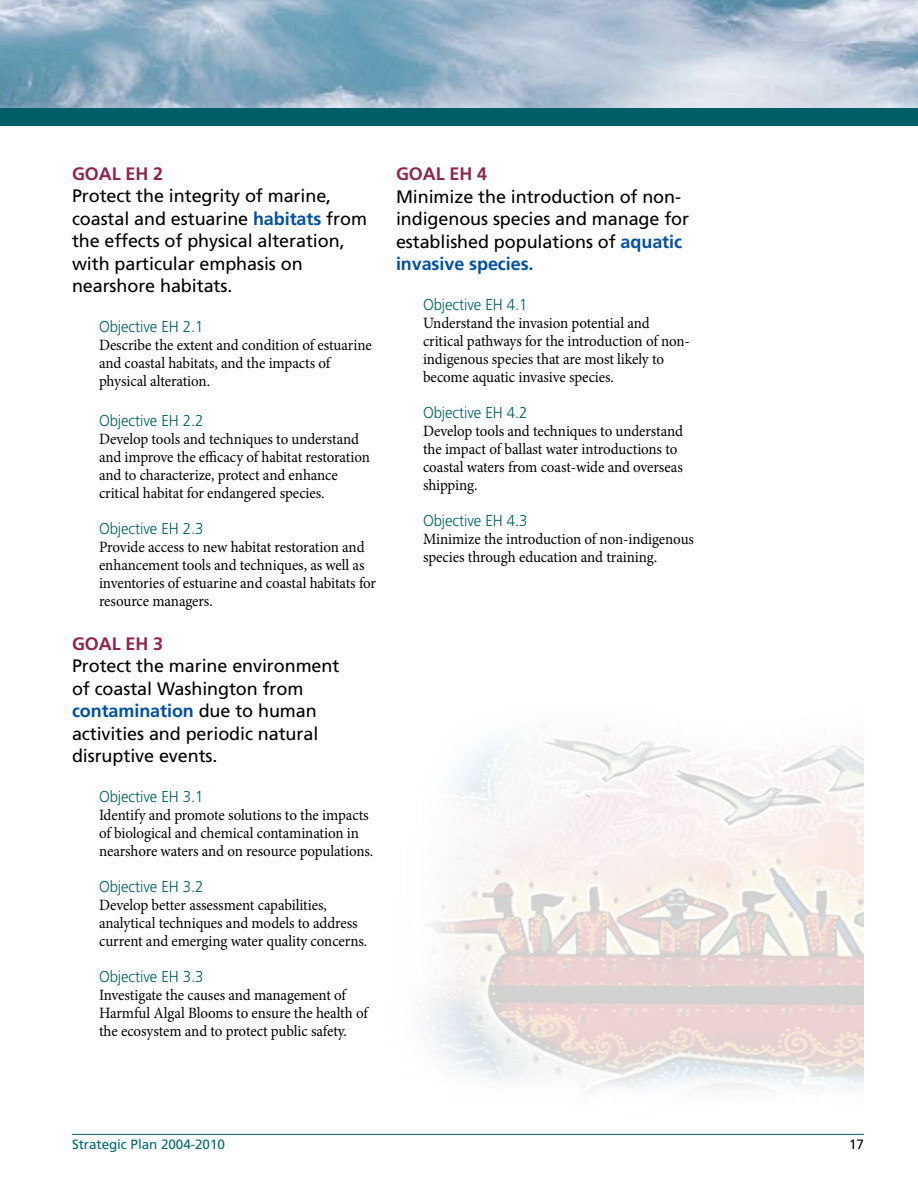
<style>
.page{position:relative;width:918px;height:1188px;background:#fff}
.page>*{position:absolute;margin:0;border:0;box-sizing:border-box;transform-origin:0 0}
.t1{font:18px/22.5px "Frutiger LT Std";letter-spacing:-.005em;color:#000}
.t2{font:700 18px "Frutiger LT Std";letter-spacing:-.005em;color:#8d274d}
.t3{font:15.75px/18px "Minion Pro";letter-spacing:-.01em;color:#000;scale:.95 1}
.t4{font:300 15.75px "Frutiger LT Std";letter-spacing:-.005em;color:#005e68;scale:.95 1}
.t5{font:13.5px "Frutiger LT Std";letter-spacing:-.005em;color:#006a71}
.t6{font:13.5px "Frutiger LT Std";color:#000}
.s1{font-weight:700;color:#0050a3}
</style>
<div class="page">
<img style="left:0;top:0;width:918px;height:108px">
<div style="left:0;top:108px;width:918px;height:18px;background:#005e68"></div>
<hr style="left:72px;top:1134px;width:792px;height:1px;background:#005e68">
<img style="left:425px;top:727px;width:439px;height:364px">
<p class="t2" style="left:72px;top:163px;width:93px">GOAL EH 2</p>
<p class="t1" style="left:72px;top:185px;width:297px">Protect the integrity of marine, coastal and estuarine <span class="s1">habitats</span> from the effects of physical alteration, with particular emphasis on nearshore habitats.</p>
<p class="t4" style="left:99px;top:318px;width:111px">Objective EH 2.1</p>
<p class="t3" style="left:99px;top:336px;width:289px">Describe the extent and condition of estuarine and coastal habitats, and the impacts of physical alteration.</p>
<p class="t4" style="left:99px;top:411px;width:111px">Objective EH 2.2</p>
<p class="t3" style="left:99px;top:430px;width:287px">Develop tools and techniques to understand and improve the efficacy of habitat restoration and to characterize, protect and enhance critical habitat for endangered species.</p>
<p class="t4" style="left:99px;top:519px;width:111px">Objective EH 2.3</p>
<p class="t3" style="left:99px;top:538px;width:293px">Provide access to new habitat restoration and enhancement tools and techniques, as well as inventories of estuarine and coastal habitats for resource managers.</p>
<p class="t2" style="left:72px;top:633px;width:93px">GOAL EH 3</p>
<p class="t1" style="left:72px;top:655px;width:269px">Protect the marine environment of coastal Washington from <span class="s1">contamination</span> due to human activities and periodic natural disruptive events.</p>
<p class="t4" style="left:99px;top:788px;width:111px">Objective EH 3.1</p>
<p class="t3" style="left:99px;top:806px;width:290px">Identify and promote solutions to the impacts of biological and chemical contamination in nearshore waters and on resource populations.</p>
<p class="t4" style="left:99px;top:878px;width:111px">Objective EH 3.2</p>
<p class="t3" style="left:99px;top:896px;width:284px">Develop better assessment capabilities, analytical techniques and models to address current and emerging water quality concerns.</p>
<p class="t4" style="left:99px;top:968px;width:111px">Objective EH 3.3</p>
<p class="t3" style="left:99px;top:986px;width:285px">Investigate the causes and management of<br>Harmful Algal Blooms to ensure the health of the ecosystem and to protect public safety.</p>
<p class="t2" style="left:396px;top:163px;width:93px">GOAL EH 4</p>
<p class="t1" style="left:396px;top:185px;width:295px">Minimize the introduction of non&shy;indigenous species and manage for established populations of <span class="s1">aquatic invasive species.</span></p>
<p class="t4" style="left:423px;top:295px;width:111px">Objective EH 4.1</p>
<p class="t3" style="left:423px;top:314px;width:282px">Understand the invasion potential and critical pathways for the introduction of non&shy;indigenous species that are most likely to become aquatic invasive species.</p>
<p class="t4" style="left:423px;top:403px;width:111px">Objective EH 4.2</p>
<p class="t3" style="left:423px;top:422px;width:275px">Develop tools and techniques to understand the impact of ballast water introductions to coastal waters from coast-wide and overseas shipping.</p>
<p class="t4" style="left:423px;top:511px;width:111px">Objective EH 4.3</p>
<p class="t3" style="left:423px;top:530px;width:287px">Minimize the introduction of non-indigenous species through education and training.</p>
<p class="t5" style="left:72px;top:1136px;width:155px">Strategic Plan 2004-2010</p>
<p class="t6" style="left:849px;top:1136px;width:16px">17</p>
</div>
